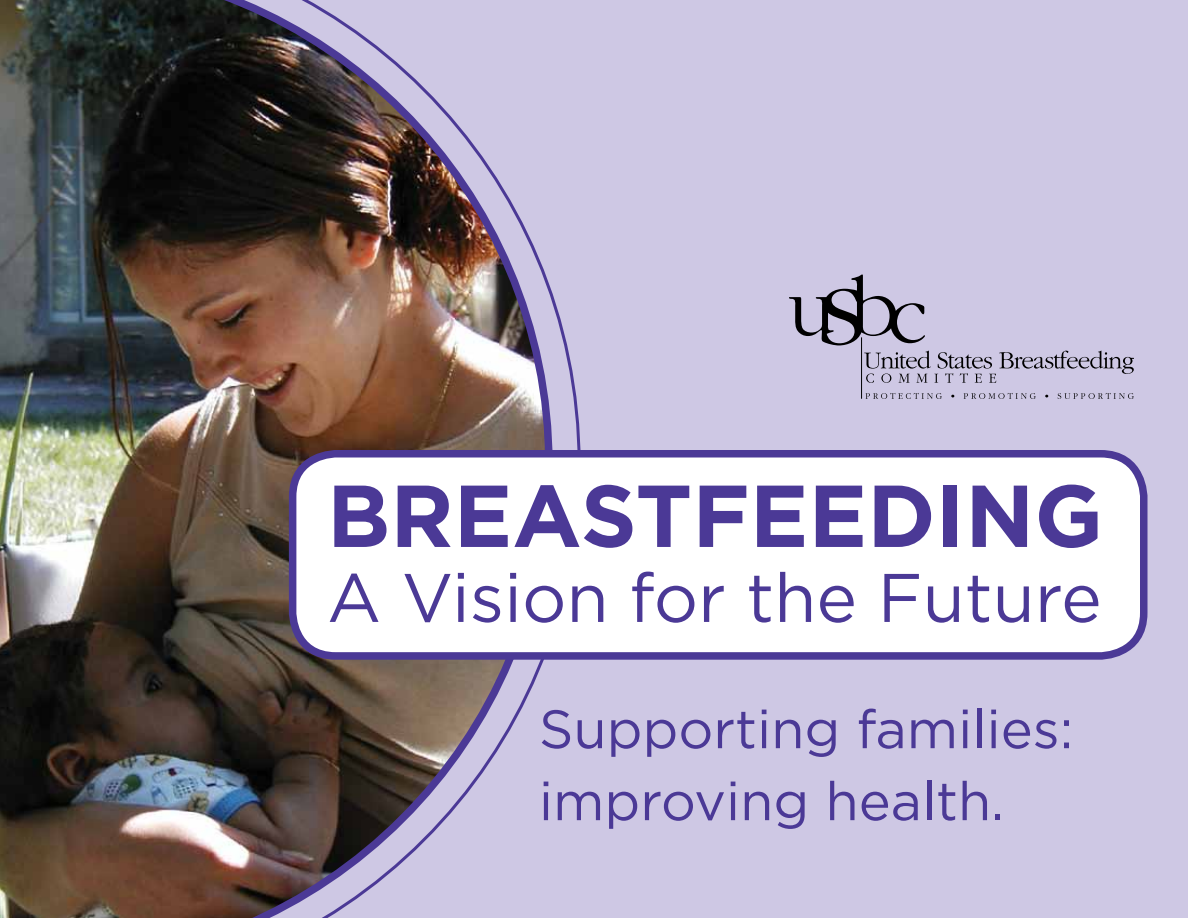
<style>
.page{position:relative;width:1188px;height:918px;background:#cec8e4}
.page>*{position:absolute;margin:0;border:0;box-sizing:border-box;transform-origin:0 0}
.t1{font:700 87.6px "Gotham";color:#4b3996}
.t2{font:68.55px "Gotham";color:#4b3996}
.t3{font:54px/72px "Gotham";color:#4b3996}
</style>
<div class="page">
<img style="left:0;top:0;width:553px;height:918px">
<div style="left:293px;top:454px;width:851px;height:202px;background:#fff;border-radius:43px"></div>
<div style="left:289px;top:450px;width:858px;height:210px;border:8px solid #4b3996;border-radius:43px"></div>
<svg style="left:789px;top:275px;width:136px;height:70px"></svg>
<hr style="left:861px;top:337px;width:1px;height:62px;background:#000">
<svg style="left:864px;top:351px;width:270px;height:32px"></svg>
<svg style="left:866px;top:393px;width:76px;height:6px"></svg>
<svg style="left:964px;top:393px;width:72px;height:6px"></svg>
<svg style="left:1058px;top:393px;width:76px;height:6px"></svg>
<h1 class="t1" style="left:327px;top:458px;width:778px">BREASTFEEDING</h1>
<p class="t2" style="left:327px;top:554px;width:776px">A Vision for the Future</p>
<p class="t3" style="left:539px;top:692px;width:536px">Supporting families: improving health.</p>
</div>
